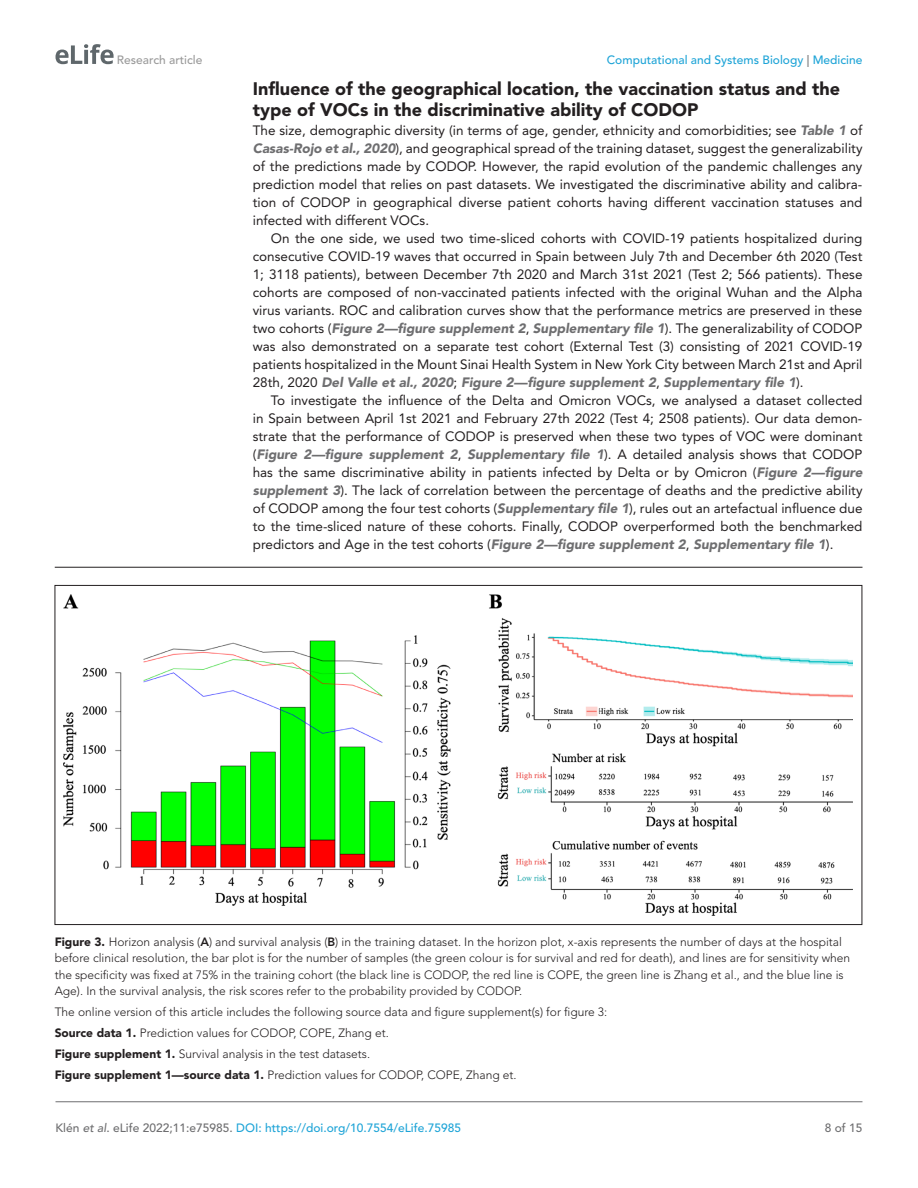
<style>
.page{position:relative;width:918px;height:1188px;background:#fff}
.page>*{position:absolute;margin:0;border:0;box-sizing:border-box;transform-origin:0 0}
.t1{font:900 18px/21px "Avenir LT Std";color:#231f20}
.t2{font:13.5px/18px "Avenir LT Std";color:#231f20;text-align:justify}
.t3{font:300 12px/16.5px "Avenir LT Std";color:#231f20}
.t4{font:500 12px "Avenir LT Std";color:#1ea4d7}
.t5{font:500 12px "Avenir LT Std";color:#9a9a9a}
.t6{font:500 12px "Avenir LT Std";color:#6e6e70}
.s1{color:#6e6e70}
.s2{font-weight:900;font-style:italic;color:#6e6e70}
.s3{font-weight:900}
.s4{font-weight:800}
.s5{font-style:italic;color:#6e6e70}
</style>
<div class="page">
<svg style="left:56px;top:44px;width:58px;height:20px"></svg>
<hr style="left:56px;top:1101px;width:806px;height:1px;background:#6e6e70">
<hr style="left:55px;top:567px;width:807px;height:1px;background:#231f20">
<img style="left:64px;top:594px;width:789px;height:322px">
<p class="t5" style="left:117px;top:53px;width:87px">Research article</p>
<p class="t4" style="left:607px;top:53px;width:257px">Computational and Systems Biology <span class="s1">|</span> Medicine</p>
<h1 class="t1" style="left:253px;top:78px;width:589px">Influence of the geographical location, the vaccination status and the type of VOCs in the discriminative ability of CODOP</h1>
<p class="t2" style="left:253px;top:122px;width:611px">The size, demographic diversity (in terms of age, gender, ethnicity and comorbidities; see <span class="s2">Table 1</span> of <span class="s2">Casas-Rojo et al., 2020</span>), and geographical spread of the training dataset, suggest the generalizability of the predictions made by CODOP. However, the rapid evolution of the pandemic challenges any prediction model that relies on past datasets. We investigated the discriminative ability and calibra&shy;tion of CODOP in geographical diverse patient cohorts having different vaccination statuses and infected with different VOCs.</p>
<p class="t2" style="left:253px;top:230px;width:611px;text-indent:18px">On the one side, we used two time-sliced cohorts with COVID-19 patients hospitalized during consecutive COVID-19 waves that occurred in Spain between July 7th and December 6th 2020 (Test 1; 3118 patients), between December 7th 2020 and March 31st 2021 (Test 2; 566 patients). These cohorts are composed of non-vaccinated patients infected with the original Wuhan and the Alpha virus variants. ROC and calibration curves show that the performance metrics are preserved in these two cohorts (<span class="s2">Figure 2—figure supplement 2</span>, <span class="s2">Supplementary file 1</span>). The generalizability of CODOP was also demonstrated on a separate test cohort (External Test (3) consisting of 2021 COVID-19 patients hospitalized in the Mount Sinai Health System in New York City between March 21st and April 28th, 2020 <span class="s2">Del Valle et al., 2020</span>; <span class="s2">Figure 2—figure supplement 2</span>, <span class="s2">Supplementary file 1</span>).</p>
<p class="t2" style="left:253px;top:391px;width:611px;text-indent:18px">To investigate the influence of the Delta and Omicron VOCs, we analysed a dataset collected in Spain between April 1st 2021 and February 27th 2022 (Test 4; 2508 patients). Our data demon&shy;strate that the performance of CODOP is preserved when these two types of VOC were dominant (<span class="s2">Figure 2—figure supplement 2</span>, <span class="s2">Supplementary file 1</span>). A detailed analysis shows that CODOP has the same discriminative ability in patients infected by Delta or by Omicron (<span class="s2">Figure 2—figure supplement 3</span>). The lack of correlation between the percentage of deaths and the predictive ability of CODOP among the four test cohorts (<span class="s2">Supplementary file 1</span>), rules out an artefactual influence due to the time-sliced nature of these cohorts. Finally, CODOP overperformed both the benchmarked predictors and Age in the test cohorts (<span class="s2">Figure 2—figure supplement 2</span>, <span class="s2">Supplementary file 1</span>).</p>
<p class="t3" style="left:55px;top:933px;width:797px"><span class="s3">Figure 3.</span> Horizon analysis (<span class="s4">A</span>) and survival analysis (<span class="s4">B</span>) in the training dataset. In the horizon plot, x-axis represents the number of days at the hospital before clinical resolution, the bar plot is for the number of samples (the green colour is for survival and red for death), and lines are for sensitivity when the specificity was fixed at 75% in the training cohort (the black line is CODOP, the red line is COPE, the green line is Zhang et al., and the blue line is Age). In the survival analysis, the risk scores refer to the probability provided by CODOP.</p>
<p class="t3" style="left:55px;top:1002px;width:554px;line-height:21px">The online version of this article includes the following source data and figure supplement(s) for figure 3:<br><span class="s3">Source data 1.</span> Prediction values for CODOP, COPE, Zhang et.<br><span class="s3">Figure supplement 1.</span> Survival analysis in the test datasets.<br><span class="s3">Figure supplement 1—source data 1.</span> Prediction values for CODOP, COPE, Zhang et.</p>
<p class="t4" style="left:56px;top:1121px;width:407px"><span class="s1">Klén</span> <span class="s5">et al</span><span class="s1">. eLife 2022;11:e75985.</span> DOI: https://doi.org/10.7554/eLife.75985</p>
<p class="t6" style="left:825px;top:1121px;width:39px">8 of 15</p>
</div>
